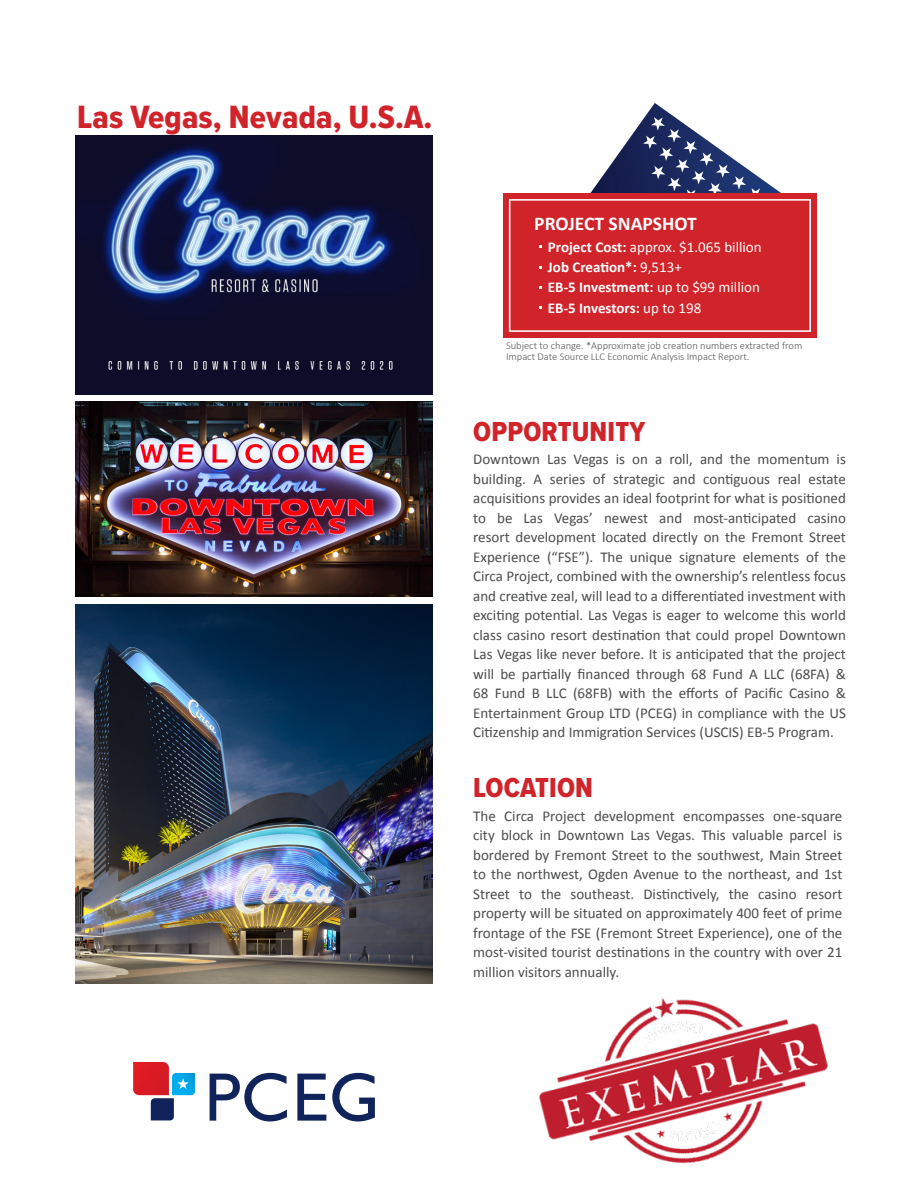
<style>
.page{position:relative;width:918px;height:1188px;background:#fff}
.page>*{position:absolute;margin:0;border:0;box-sizing:border-box;transform-origin:0 0}
.t1{font:33.45px "Proxima Nova Cond Extrabld";letter-spacing:.005em;color:#d1232a}
.t2{font:28.5px "Proxima Nova Cond Extrabld";letter-spacing:.005em;color:#d1232a}
.t3{font:700 19.5px "Calibri";color:#fff}
.t4{font:15px/19.5px "Calibri";color:#4b4c4d;text-align:justify}
.t5{font:700 15px "Calibri";color:#fff}
.t6{font:15px "Calibri";color:#fff}
.t7{font:300 10.5px/10.5px "Calibri";color:#57585a}
.s1{font-weight:700}
.s2{font-weight:400}
</style>
<div class="page">
<img style="left:76px;top:401px;width:356px;height:195px">
<img style="left:76px;top:604px;width:356px;height:379px">
<svg style="left:210px;top:1073px;width:77px;height:48px"></svg>
<svg style="left:297px;top:1074px;width:29px;height:47px"></svg>
<svg style="left:332px;top:1073px;width:43px;height:48px"></svg>
<svg style="left:133px;top:1062px;width:62px;height:58px"></svg>
<svg style="left:590px;top:103px;width:73px;height:90px"></svg>
<svg style="left:635px;top:109px;width:146px;height:84px"></svg>
<div style="left:503px;top:193px;width:314px;height:145px;background:#d1232a"></div>
<div style="left:509px;top:199px;width:302px;height:133px;border:2px solid #fff"></div>
<img style="left:76px;top:135px;width:356px;height:260px">
<img style="left:539px;top:998px;width:290px;height:166px">
<p class="t1" style="left:77px;top:92px;width:357px">Las Vegas, Nevada, U.S.A.</p>
<p class="t3" style="left:534px;top:211px;width:164px">PROJECT SNAPSHOT</p>
<p class="t6" style="left:548px;top:237px;width:215px"><span class="s1">Project Cost:</span> approx. $1.065 billion</p>
<p class="t5" style="left:548px;top:258px;width:135px">Job Creation*: <span class="s2">9,513+</span></p>
<p class="t5" style="left:548px;top:278px;width:214px">EB-5 Investment: <span class="s2">up to $99 million</span></p>
<p class="t5" style="left:548px;top:298px;width:155px">EB-5 Investors: <span class="s2">up to 198</span></p>
<p class="t7" style="left:506px;top:341px;width:298px">Subject to change. *Approximate job creation numbers extracted from<br>Impact Date Source LLC Economic Analysis Impact Report.</p>
<p class="t2" style="left:473px;top:410px;width:174px">OPPORTUNITY</p>
<p class="t4" style="left:473px;top:450px;width:374px">Downtown Las Vegas is on a roll, and the momentum is building. A series of strategic and contiguous real estate acquisitions provides an ideal footprint for what is positioned to be Las Vegas’ newest and most-anticipated casino resort development located directly on the Fremont Street Experience (“FSE”). The unique signature elements of the Circa Project, combined with the ownership’s relentless focus and creative zeal, will lead to a differentiated investment with exciting potential. Las Vegas is eager to welcome this world class casino resort destination that could propel Downtown Las Vegas like never before. It is anticipated that the project will be partially financed through 68 Fund A LLC (68FA) &amp; 68 Fund B LLC (68FB) with the efforts of Pacific Casino &amp; Entertainment Group LTD (PCEG) in compliance with the US Citizenship and Immigration Services (USCIS) EB-5 Program.</p>
<p class="t2" style="left:473px;top:766px;width:121px">LOCATION</p>
<p class="t4" style="left:473px;top:806px;width:371px">The Circa Project development encompasses one-square city block in Downtown Las Vegas. This valuable parcel is bordered by Fremont Street to the southwest, Main Street to the northwest, Ogden Avenue to the northeast, and 1st Street to the southeast. Distinctively, the casino resort property will be situated on approximately 400 feet of prime frontage of the FSE (Fremont Street Experience), one of the most-visited tourist destinations in the country with over 21 million visitors annually.</p>
</div>
